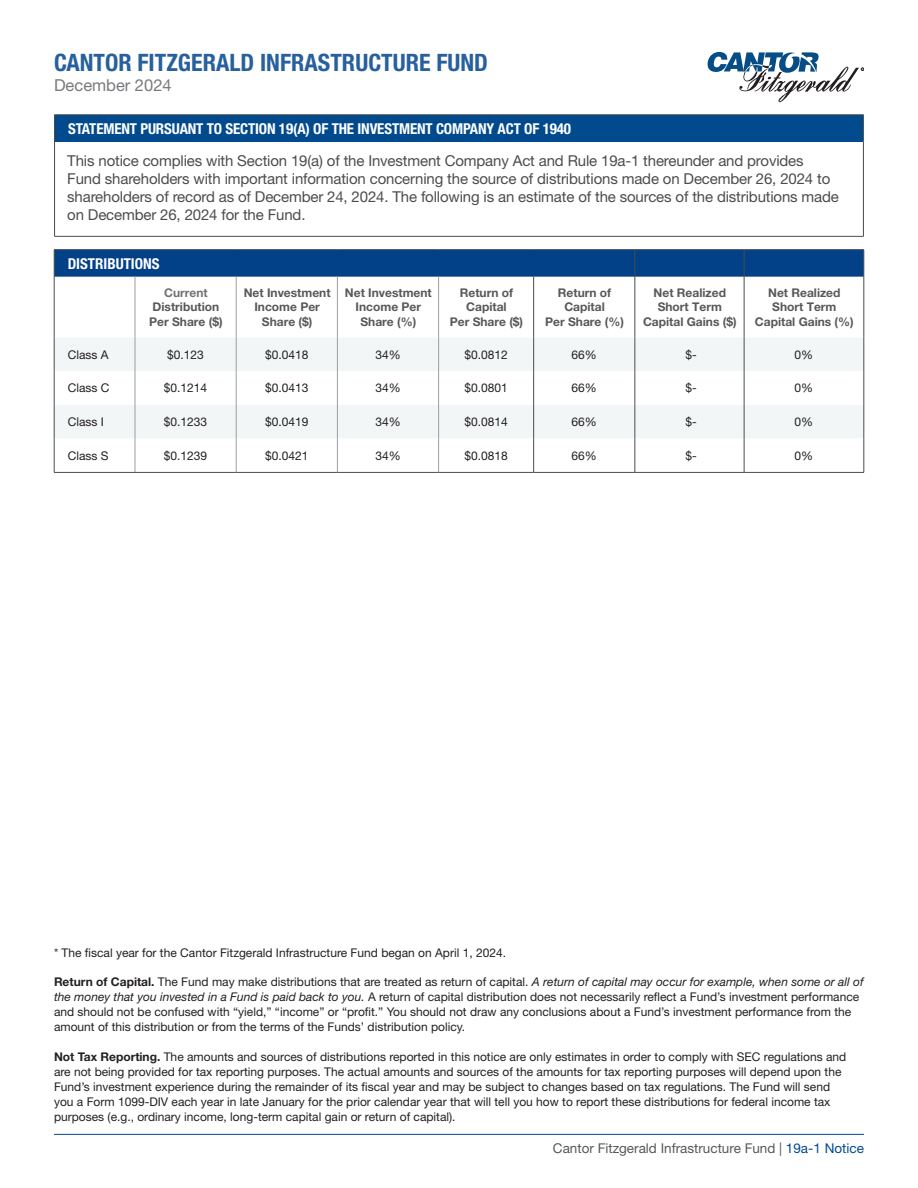
<style>
.page{position:relative;width:918px;height:1188px;background:#fff}
.page>*{position:absolute;margin:0;border:0;box-sizing:border-box;transform-origin:0 0}
.t1{font:700 condensed 24px "Helvetica Neue LT Std";color:#27609d}
.t2{font:16.5px "Helvetica Neue LT Std";color:#787a7d}
.t3{font:15px/18px "Helvetica Neue LT Std";letter-spacing:-.01em;color:#4b4c4d}
.t4{font:700 condensed 15px "Helvetica Neue LT Std";letter-spacing:-.01em;color:#fff}
.t5{font:13.5px "Helvetica Neue LT Std";color:#57585a}
.t6{font:12px/15px "Helvetica Neue LT Std";color:#231f20}
.t7{font:700 12px/14.4px "Helvetica Neue LT Std";color:#57585a;text-align:center}
.s1{color:#717275}
.s2{font-weight:700}
.s3{font-style:italic}
.s4{color:#004a8d}
</style>
<div class="page">
<hr style="left:54px;top:1134px;width:810px;height:1px;background:#004a8d">
<svg style="left:708px;top:52px;width:156px;height:50px"></svg>
<div style="left:55px;top:115px;width:808px;height:27px;background:#004a8d"></div>
<hr style="left:54px;top:114px;width:810px;height:1px;background:#4b4c4d">
<svg style="left:54px;top:115px;width:1px;height:27px"></svg>
<svg style="left:863px;top:115px;width:1px;height:27px"></svg>
<hr style="left:54px;top:142px;width:1px;height:94px;background:#4b4c4d">
<hr style="left:863px;top:142px;width:1px;height:94px;background:#4b4c4d">
<hr style="left:54px;top:236px;width:810px;height:1px;background:#4b4c4d">
<div style="left:55px;top:337px;width:809px;height:34px;background:#f3f6f7"></div>
<svg style="left:55px;top:371px;width:809px;height:101px"></svg>
<hr style="left:135px;top:337px;width:1px;height:34px;background:#9c9fa1">
<hr style="left:236px;top:337px;width:1px;height:34px;background:#9c9fa1">
<hr style="left:337px;top:337px;width:1px;height:34px;background:#9c9fa1">
<hr style="left:438px;top:337px;width:1px;height:34px;background:#9c9fa1">
<hr style="left:135px;top:371px;width:1px;height:34px;background:#9c9fa1">
<hr style="left:236px;top:371px;width:1px;height:34px;background:#9c9fa1">
<hr style="left:337px;top:371px;width:1px;height:34px;background:#9c9fa1">
<hr style="left:438px;top:371px;width:1px;height:34px;background:#9c9fa1">
<hr style="left:135px;top:405px;width:1px;height:34px;background:#9c9fa1">
<hr style="left:236px;top:405px;width:1px;height:34px;background:#9c9fa1">
<hr style="left:337px;top:405px;width:1px;height:34px;background:#9c9fa1">
<hr style="left:438px;top:405px;width:1px;height:34px;background:#9c9fa1">
<hr style="left:135px;top:439px;width:1px;height:33px;background:#9c9fa1">
<hr style="left:236px;top:439px;width:1px;height:33px;background:#9c9fa1">
<hr style="left:337px;top:439px;width:1px;height:33px;background:#9c9fa1">
<hr style="left:438px;top:439px;width:1px;height:33px;background:#9c9fa1">
<hr style="left:135px;top:277px;width:1px;height:60px;background:#9c9fa1">
<hr style="left:236px;top:277px;width:1px;height:60px;background:#9c9fa1">
<hr style="left:337px;top:277px;width:1px;height:60px;background:#9c9fa1">
<hr style="left:438px;top:277px;width:1px;height:60px;background:#9c9fa1">
<hr style="left:54px;top:249px;width:81px;height:1px;background:#4b4c4d">
<hr style="left:135px;top:249px;width:101px;height:1px;background:#4b4c4d">
<hr style="left:236px;top:249px;width:101px;height:1px;background:#4b4c4d">
<hr style="left:337px;top:249px;width:102px;height:1px;background:#4b4c4d">
<hr style="left:439px;top:249px;width:95px;height:1px;background:#4b4c4d">
<hr style="left:534px;top:249px;width:101px;height:1px;background:#4b4c4d">
<hr style="left:635px;top:249px;width:109px;height:1px;background:#4b4c4d">
<hr style="left:744px;top:249px;width:120px;height:1px;background:#4b4c4d">
<svg style="left:54px;top:250px;width:811px;height:27px;background:#064287"></svg>
<hr style="left:54px;top:277px;width:1px;height:60px;background:#4b4c4d">
<hr style="left:864px;top:277px;width:1px;height:60px;background:#4b4c4d">
<hr style="left:54px;top:337px;width:1px;height:34px;background:#4b4c4d">
<hr style="left:864px;top:337px;width:1px;height:34px;background:#4b4c4d">
<hr style="left:54px;top:371px;width:1px;height:34px;background:#4b4c4d">
<hr style="left:864px;top:371px;width:1px;height:34px;background:#4b4c4d">
<hr style="left:54px;top:405px;width:1px;height:34px;background:#4b4c4d">
<hr style="left:864px;top:405px;width:1px;height:34px;background:#4b4c4d">
<hr style="left:54px;top:439px;width:1px;height:33px;background:#4b4c4d">
<hr style="left:864px;top:439px;width:1px;height:33px;background:#4b4c4d">
<hr style="left:54px;top:472px;width:81px;height:1px;background:#4b4c4d">
<hr style="left:135px;top:472px;width:101px;height:1px;background:#4b4c4d">
<hr style="left:236px;top:472px;width:101px;height:1px;background:#4b4c4d">
<hr style="left:337px;top:472px;width:102px;height:1px;background:#4b4c4d">
<hr style="left:439px;top:472px;width:95px;height:1px;background:#4b4c4d">
<hr style="left:534px;top:472px;width:101px;height:1px;background:#4b4c4d">
<hr style="left:635px;top:472px;width:109px;height:1px;background:#4b4c4d">
<hr style="left:744px;top:472px;width:120px;height:1px;background:#4b4c4d">
<hr style="left:635px;top:277px;width:1px;height:60px;background:#4b4c4d">
<hr style="left:635px;top:337px;width:1px;height:34px;background:#4b4c4d">
<hr style="left:635px;top:371px;width:1px;height:34px;background:#4b4c4d">
<hr style="left:635px;top:405px;width:1px;height:34px;background:#4b4c4d">
<hr style="left:635px;top:439px;width:1px;height:33px;background:#4b4c4d">
<hr style="left:744px;top:277px;width:1px;height:60px;background:#4b4c4d">
<hr style="left:744px;top:337px;width:1px;height:34px;background:#4b4c4d">
<hr style="left:744px;top:371px;width:1px;height:34px;background:#4b4c4d">
<hr style="left:744px;top:405px;width:1px;height:34px;background:#4b4c4d">
<hr style="left:744px;top:439px;width:1px;height:33px;background:#4b4c4d">
<hr style="left:533px;top:277px;width:1px;height:60px;background:#4b4c4d">
<hr style="left:533px;top:337px;width:1px;height:34px;background:#4b4c4d">
<hr style="left:533px;top:371px;width:1px;height:34px;background:#4b4c4d">
<hr style="left:533px;top:405px;width:1px;height:34px;background:#4b4c4d">
<hr style="left:533px;top:439px;width:1px;height:33px;background:#4b4c4d">
<p class="t1" style="left:54px;top:48px;width:435px">CANTOR FITZGERALD INFRASTRUCTURE FUND</p>
<p class="t2" style="left:54px;top:75px;width:119px">December 2024</p>
<p class="t4" style="left:68px;top:120px;width:504px">STATEMENT PURSUANT TO SECTION 19(A) OF THE INVESTMENT COMPANY ACT OF 1940</p>
<p class="t3" style="left:67px;top:151px;width:773px">This notice complies with Section 19(a) of the Investment Company Act and Rule 19a-1 thereunder and provides Fund shareholders with important information concerning the source of distributions made on December 26, 2024 to shareholders of record as of December 24, 2024. The following is an estimate of the sources of the distributions made on December 26, 2024 for the Fund.</p>
<p class="t4" style="left:68px;top:255px;width:93px">DISTRIBUTIONS</p>
<p class="t7" style="left:149px;top:285px;width:75px"><span class="s1">Current<br></span>Distribution<br>Per Share ($)</p>
<p class="t7" style="left:244px;top:285px;width:88px">Net Investment<br>Income Per<br>Share ($)</p>
<p class="t7" style="left:345px;top:285px;width:88px">Net Investment<br>Income Per<br>Share (%)</p>
<p class="t7" style="left:450px;top:285px;width:75px">Return of<br>Capital<br>Per Share ($)</p>
<p class="t7" style="left:545px;top:285px;width:80px">Return of<br>Capital<br>Per Share (%)</p>
<p class="t7" style="left:643px;top:285px;width:95px">Net Realized<br>Short Term<br>Capital Gains ($)</p>
<p class="t7" style="left:755px;top:285px;width:100px">Net Realized<br>Short Term<br>Capital Gains (%)</p>
<p class="t6" style="left:68px;top:347px;width:42px">Class A</p>
<p class="t6" style="left:167px;top:347px;width:38px">$0.123</p>
<p class="t6" style="left:265px;top:347px;width:45px">$0.0418</p>
<p class="t6" style="left:375px;top:347px;width:27px">34%</p>
<p class="t6" style="left:464px;top:347px;width:45px">$0.0812</p>
<p class="t6" style="left:572px;top:347px;width:27px">66%</p>
<p class="t6" style="left:685px;top:347px;width:13px">$-</p>
<p class="t6" style="left:795px;top:347px;width:20px">0%</p>
<p class="t6" style="left:68px;top:380px;width:43px">Class C</p>
<p class="t6" style="left:164px;top:380px;width:45px">$0.1214</p>
<p class="t6" style="left:265px;top:380px;width:45px">$0.0413</p>
<p class="t6" style="left:375px;top:380px;width:27px">34%</p>
<p class="t6" style="left:464px;top:380px;width:45px">$0.0801</p>
<p class="t6" style="left:572px;top:380px;width:27px">66%</p>
<p class="t6" style="left:685px;top:380px;width:13px">$-</p>
<p class="t6" style="left:795px;top:380px;width:20px">0%</p>
<p class="t6" style="left:68px;top:414px;width:38px">Class I</p>
<p class="t6" style="left:164px;top:414px;width:45px">$0.1233</p>
<p class="t6" style="left:265px;top:414px;width:45px">$0.0419</p>
<p class="t6" style="left:375px;top:414px;width:27px">34%</p>
<p class="t6" style="left:464px;top:414px;width:45px">$0.0814</p>
<p class="t6" style="left:572px;top:414px;width:27px">66%</p>
<p class="t6" style="left:685px;top:414px;width:13px">$-</p>
<p class="t6" style="left:795px;top:414px;width:20px">0%</p>
<p class="t6" style="left:68px;top:448px;width:42px">Class S</p>
<p class="t6" style="left:164px;top:448px;width:45px">$0.1239</p>
<p class="t6" style="left:265px;top:448px;width:45px">$0.0421</p>
<p class="t6" style="left:375px;top:448px;width:27px">34%</p>
<p class="t6" style="left:464px;top:448px;width:45px">$0.0818</p>
<p class="t6" style="left:572px;top:448px;width:27px">66%</p>
<p class="t6" style="left:685px;top:448px;width:13px">$-</p>
<p class="t6" style="left:795px;top:448px;width:20px">0%</p>
<p class="t6" style="left:54px;top:945px;width:454px">* The fiscal year for the Cantor Fitzgerald Infrastructure Fund began on April 1, 2024.</p>
<p class="t6" style="left:54px;top:974px;width:811px"><span class="s2">Return of Capital.</span> The Fund may make distributions that are treated as return of capital. <span class="s3">A return of capital may occur for example, when some or all of the money that you invested in a Fund is paid back to you.</span> A return of capital distribution does not necessarily reflect a Fund’s investment performance and should not be confused with “yield,” “income” or “profit.” You should not draw any conclusions about a Fund’s investment performance from the amount of this distribution or from the terms of the Funds’ distribution policy.</p>
<p class="t6" style="left:54px;top:1049px;width:794px"><span class="s2">Not Tax Reporting.</span> The amounts and sources of distributions reported in this notice are only estimates in order to comply with SEC regulations and are not being provided for tax reporting purposes. The actual amounts and sources of the amounts for tax reporting purposes will depend upon the Fund’s investment experience during the remainder of its fiscal year and may be subject to changes based on tax regulations. The Fund will send you a Form 1099-DIV each year in late January for the prior calendar year that will tell you how to report these distributions for federal income tax purposes (e.g., ordinary income, long-term capital gain or return of capital).</p>
<p class="t5" style="left:553px;top:1140px;width:313px">Cantor Fitzgerald Infrastructure Fund | <span class="s4">19a-1 Notice</span></p>
</div>
